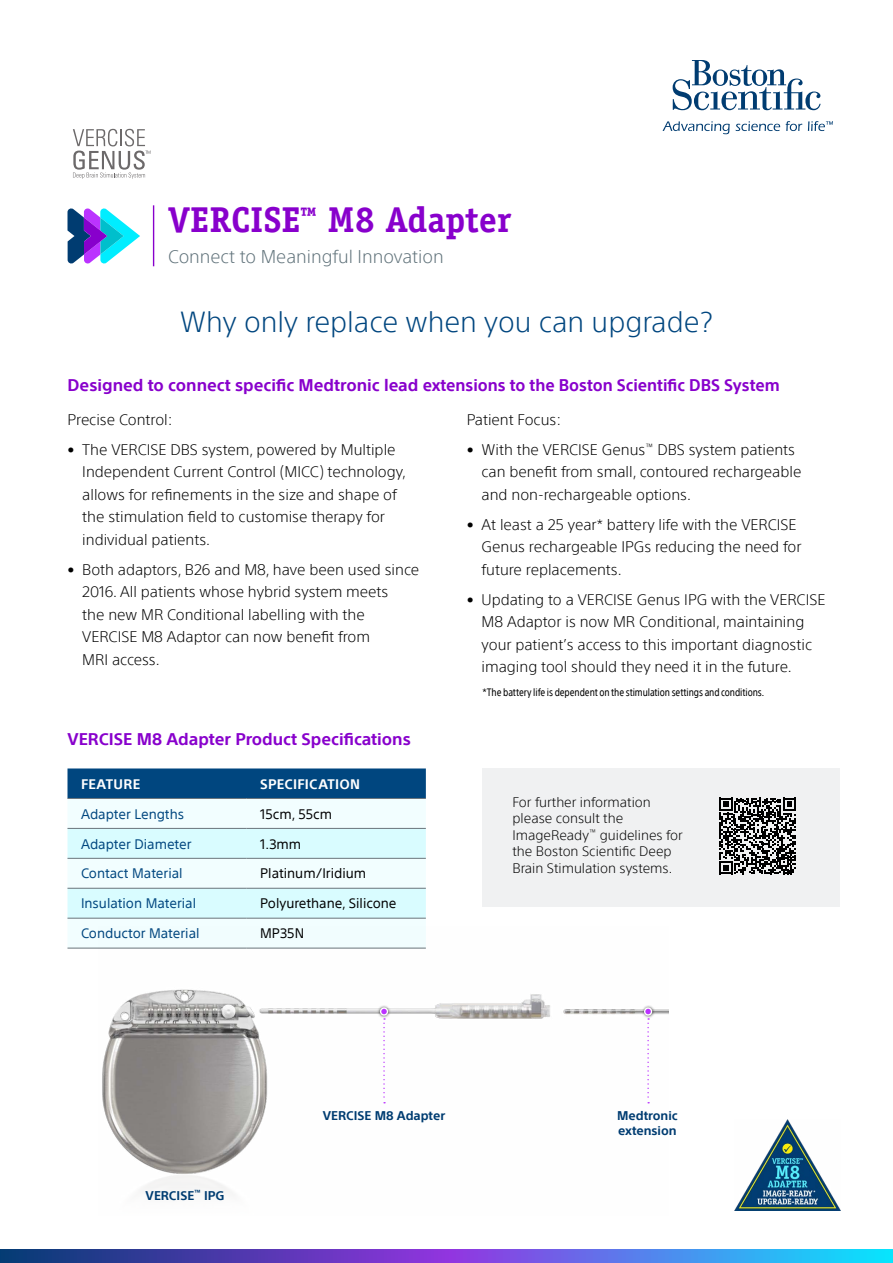
<style>
.page{position:relative;width:893px;height:1263px;background:#fff}
.page>*{position:absolute;margin:0;border:0;box-sizing:border-box;transform-origin:0 0}
.t1{font:700 36px "Officina Serif";color:#80c}
.t2{font:300 28.35px "SST";color:#00467f}
.t3{font:300 18px "SST";color:#61737b}
.t4{font:700 16.5px "SST";color:#80c}
.t5{font:300 15px/22.5px "SST";color:#000}
.t6{font:300 13.5px/16.5px "SST";color:#000}
.t7{font:13.5px "SST";color:#00467f}
.t8{font:13.5px "SST";color:#000}
.t9{font:700 13.5px "SST";letter-spacing:.02em;color:#fff}
.t10{font:700 12.3px/15.1px "SST";color:#003c71}
.t11{font:condensed 10.5px "SST";letter-spacing:-.005em;color:#000}
</style>
<div class="page">
<svg style="left:73px;top:129px;width:78px;height:50px"></svg>
<hr style="left:153px;top:205px;width:1px;height:61px;background:#80c">
<svg style="left:68px;top:208px;width:72px;height:56px"></svg>
<div style="left:482px;top:768px;width:358px;height:139px;background:#f0f1f2"></div>
<svg style="left:719px;top:798px;width:77px;height:76px"></svg>
<div style="left:68px;top:768px;width:358px;height:30px;background:#00467f"></div>
<div style="left:68px;top:799px;width:358px;height:149px;background:#f2feff"></div>
<svg style="left:68px;top:829px;width:358px;height:89px"></svg>
<hr style="left:68px;top:828px;width:179px;height:1px;background:#6a747b">
<hr style="left:247px;top:828px;width:179px;height:1px;background:#6a747b">
<hr style="left:68px;top:798px;width:179px;height:1px;background:#6a747b">
<hr style="left:247px;top:798px;width:179px;height:1px;background:#6a747b">
<hr style="left:68px;top:858px;width:179px;height:1px;background:#6a747b">
<hr style="left:247px;top:858px;width:179px;height:1px;background:#6a747b">
<hr style="left:68px;top:888px;width:179px;height:1px;background:#6a747b">
<hr style="left:247px;top:888px;width:179px;height:1px;background:#6a747b">
<hr style="left:68px;top:918px;width:179px;height:1px;background:#6a747b">
<hr style="left:247px;top:918px;width:179px;height:1px;background:#6a747b">
<hr style="left:68px;top:948px;width:179px;height:1px;background:#6a747b">
<svg style="left:0;top:1249px;width:893px;height:14px;background:#4b62cb"></svg>
<svg style="left:673px;top:60px;width:148px;height:50px"></svg>
<svg style="left:662px;top:121px;width:68px;height:13px"></svg>
<svg style="left:736px;top:121px;width:44px;height:10px"></svg>
<svg style="left:786px;top:121px;width:16px;height:10px"></svg>
<svg style="left:808px;top:121px;width:25px;height:10px"></svg>
<img style="left:98px;top:926px;width:570px;height:267px">
<div style="left:377px;top:1005px;width:14px;height:13px;background:#000;opacity:.75"></div>
<svg style="left:381px;top:1008px;width:6px;height:7px"></svg>
<div style="left:380px;top:1007px;width:8px;height:9px;border:1px solid #fff;border-radius:50%"></div>
<div style="left:641px;top:1005px;width:14px;height:13px;background:#000;opacity:.75"></div>
<svg style="left:645px;top:1008px;width:6px;height:7px"></svg>
<div style="left:644px;top:1007px;width:8px;height:9px;border:1px solid #fff;border-radius:50%"></div>
<svg style="left:383px;top:1018px;width:2px;height:85px"></svg>
<svg style="left:647px;top:1018px;width:2px;height:85px"></svg>
<img style="left:735px;top:1119px;width:105px;height:91px">
<h1 class="t1" style="left:168px;top:198px;width:345px">VERCISE<sup>™</sup> M8 Adapter</h1>
<p class="t3" style="left:168px;top:246px;width:277px">Connect to Meaningful Innovation</p>
<h2 class="t2" style="left:180px;top:306px;width:534px">Why only replace when you can upgrade?</h2>
<p class="t4" style="left:68px;top:375px;width:714px">Designed to connect specific Medtronic lead extensions to the Boston Scientific DBS System</p>
<p class="t5" style="left:68px;top:408px;width:107px">Precise Control:</p>
<p class="t5" style="left:82px;top:438px;width:325px;text-indent:-15px">• The VERCISE DBS system, powered by Multiple Independent Current Control (MICC) technology, allows for refinements in the size and shape of the stimulation field to customise therapy for individual patients.</p>
<p class="t5" style="left:82px;top:558px;width:338px;text-indent:-15px">• Both adaptors, B26 and M8, have been used since 2016. All patients whose hybrid system meets<br>the new MR Conditional labelling with the VERCISE M8 Adaptor can now benefit from<br>MRI access.</p>
<p class="t4" style="left:68px;top:729px;width:345px">VERCISE M8 Adapter Product Specifications</p>
<p class="t9" style="left:81px;top:776px;width:61px">FEATURE</p>
<p class="t9" style="left:260px;top:776px;width:102px">SPECIFICATION</p>
<p class="t7" style="left:81px;top:806px;width:105px">Adapter Lengths</p>
<p class="t8" style="left:260px;top:806px;width:74px">15cm, 55cm</p>
<p class="t7" style="left:81px;top:836px;width:112px">Adapter Diameter</p>
<p class="t8" style="left:260px;top:836px;width:42px">1.3mm</p>
<p class="t7" style="left:81px;top:866px;width:103px">Contact Material</p>
<p class="t8" style="left:260px;top:866px;width:107px">Platinum/Iridium</p>
<p class="t7" style="left:81px;top:895px;width:117px">Insulation Material</p>
<p class="t8" style="left:260px;top:895px;width:138px">Polyurethane, Silicone</p>
<p class="t7" style="left:81px;top:925px;width:120px">Conductor Material</p>
<p class="t8" style="left:260px;top:925px;width:45px">MP35N</p>
<p class="t5" style="left:467px;top:408px;width:96px">Patient Focus:</p>
<p class="t5" style="left:481px;top:438px;width:321px;text-indent:-15px">• With the VERCISE Genus<sup>™</sup> DBS system patients can benefit from small, contoured rechargeable and non-rechargeable options.</p>
<p class="t5" style="left:481px;top:513px;width:321px;text-indent:-15px">• At least a 25 year* battery life with the VERCISE<br>Genus rechargeable IPGs reducing the need for future replacements.</p>
<p class="t5" style="left:481px;top:588px;width:345px;text-indent:-15px">• Updating to a VERCISE Genus IPG with the VERCISE M8 Adaptor is now MR Conditional, maintaining your patient’s access to this important diagnostic imaging tool should they need it in the future.</p>
<p class="t11" style="left:482px;top:686px;width:283px">*The battery life is dependent on the stimulation settings and conditions.</p>
<p class="t6" style="left:512px;top:793px;width:172px">For further information please consult the<br>ImageReady<sup>™</sup> guidelines for the Boston Scientific Deep<br>Brain Stimulation systems.</p>
<p class="t10" style="left:146px;top:1187px;width:81px">VERCISE<sup>™</sup> IPG</p>
<p class="t10" style="left:323px;top:1108px;width:124px">VERCISE M8 Adapter</p>
<p class="t10" style="left:617px;top:1108px;width:62px">Medtronic extension</p>
</div>
